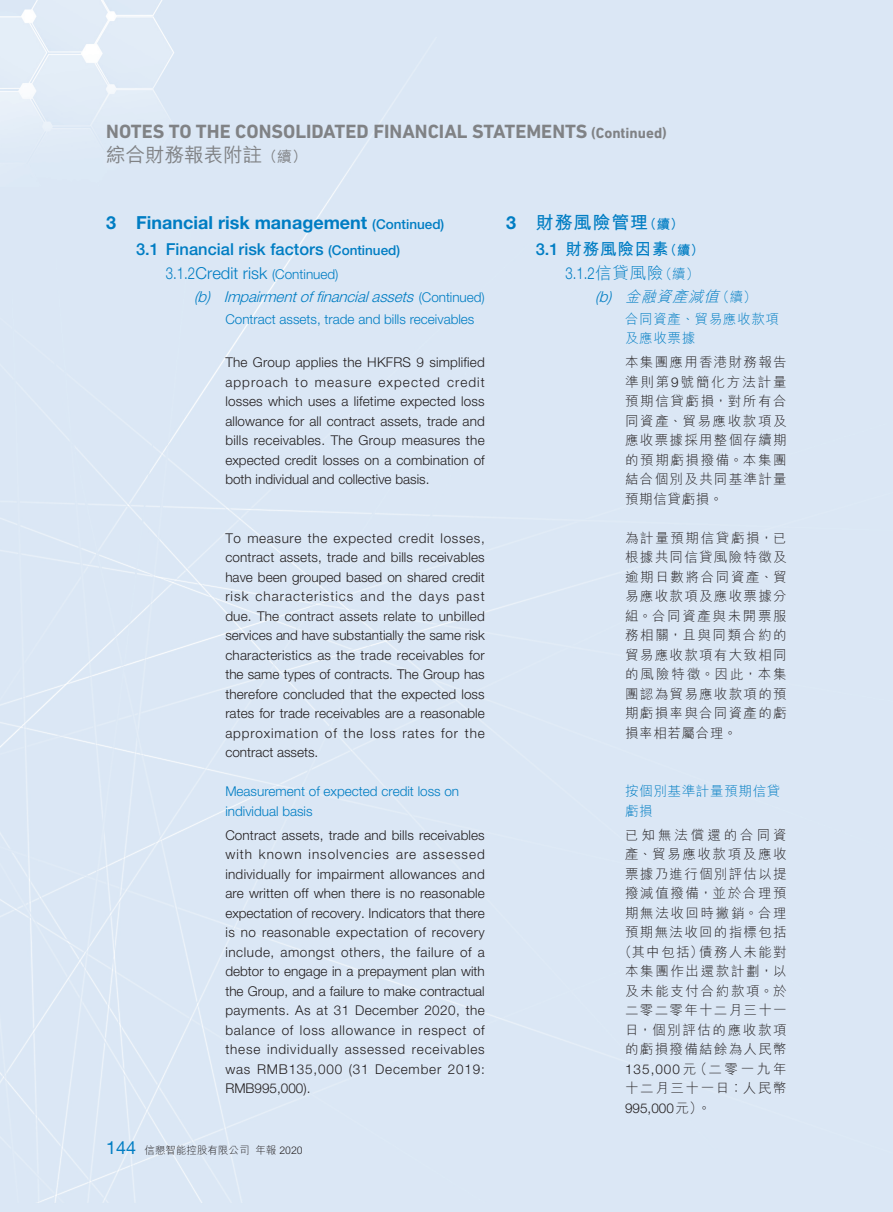
<style>
.page{position:relative;width:893px;height:1212px;background:#dbe7f5}
.page>*{position:absolute;margin:0;border:0;box-sizing:border-box;transform-origin:0 0}
.t1{font:700 19.5px "DIN Next LT Pro";color:#808285}
.t2{font:19.5px "M Hei HK Medium E Ten B5 H";color:#808285}
.t3{font:700 18px "Helvetica Neue LT Std";color:#007dc3}
.t4{font:18px "M Hei HK Bold E Ten B5 H";letter-spacing:.05em;color:#007dc3}
.t5{font:500 16.5px/23.7px "Helvetica Neue LT Std";color:#007dc3}
.t6{font:16.5px "M Hei HK Bold E Ten B5 H";letter-spacing:.05em;color:#007dc3}
.t7{font:300 16.5px "Helvetica Neue LT Std";color:#007dc3;scale:.8 1}
.t8{font:italic 300 15px "Helvetica Neue LT Std";color:#007dc3}
.t9{font:italic 15px "M Hei HK Light E Ten B5 H";color:#007dc3}
.t10{font:300 13.5px/19.5px "Helvetica Neue LT Std";letter-spacing:.005em;color:#231f20;text-align:justify}
.t11{font:13.5px/19.5px "M Hei HK Light E Ten B5 H";letter-spacing:.095em;color:#231f20;text-align:justify}
.t12{font:13.5px/19.5px "M Hei HK Light E Ten B5 H";letter-spacing:.12em;color:#231f20;text-align:center}
.t13{font:300 13.5px/19.5px "Helvetica Neue LT Std";color:#007dc3}
.t14{font:13.5px/19.5px "M Hei HK Light E Ten B5 H";letter-spacing:.05em;color:#007dc3}
.t15{font:10.5px "M Hei HK Light E Ten B5 H";color:#231f20}
.s1{font-size:15px}
.s2{font-weight:500;font-size:13.5px}
.s3{font-size:13.5px}
.s4{font-weight:300}
.s5{font-weight:300;font-size:13.5px}
.s6{font-style:normal;font-size:13.5px}
.s7{font-family:"Helvetica Neue LT Std";font-size:18px;color:#007dc3}
.s8{font-family:"Helvetica Neue LT Std";font-weight:700}
.s9{font-family:"Helvetica Neue LT Std";font-weight:500}
.s10{font-family:"M Hei HK Light E Ten B5 H";font-weight:400}
.s11{font-family:"M Hei HK Light E Ten B5 H";font-weight:400;font-size:13.5px}
.s12{font-family:"Helvetica Neue LT Std";font-weight:300}
</style>
<div class="page">
<h1 class="t1" style="left:106px;top:124px;width:562px">NOTES TO THE CONSOLIDATED FINANCIAL STATEMENTS <span class="s1">(Continued)</span></h1>
<h1 class="t2" style="left:106px;top:147px;width:202px">綜合財務報表附註<span class="s1">（續）</span></h1>
<h2 class="t3" style="left:106px;top:216px;width:340px">3 Financial risk management <span class="s2">(Continued)</span></h2>
<p class="t5" style="left:166px;top:239px;width:236px;text-indent:-30px">3.1 Financial risk factors <span class="s3">(Continued)<br></span><span class="s4">3.1.2Credit risk</span> <span class="s5">(Continued)</span></p>
<p class="t8" style="left:194px;top:291px;width:292px">(b) Impairmentof financialassets <span class="s6">( C o n t i n u e d )</span></p>
<p class="t13" style="left:225px;top:311px;width:251px">Contract assets, trade and bills receivables</p>
<p class="t10" style="left:225px;top:354px;width:261px">The Group applies the HKFRS 9 simplified approach to measure expected credit losses which uses a lifetime expected loss allowance for all contract assets, trade and bills receivables. The Group measures the expected credit losses on a combination of both individual and collective basis.</p>
<p class="t10" style="left:225px;top:529px;width:261px">To measure the expected credit losses, contract assets, trade and bills receivables have been grouped based on shared credit risk characteristics and the days past due. The contract assets relate to unbilled services and have substantially the same risk characteristics as the trade receivables for the same types of contracts. The Group has therefore concluded that the expected loss rates for trade receivables are a reasonable approximation of the loss rates for the contract assets.</p>
<p class="t13" style="left:225px;top:783px;width:235px">Measurement of expected credit loss on individual basis</p>
<p class="t10" style="left:225px;top:826px;width:261px">Contract assets, trade and bills receivables with known insolvencies are assessed individually for impairment allowances and are written off when there is no reasonable expectation of recovery. Indicators that there is no reasonable expectation of recovery include, amongst others, the failure of a debtor to engage in a prepayment plan with the Group, and a failure to make contractual payments. As at 31 December 2020, the balance of loss allowance in respect of these individually assessed receivables was RMB135,000 (31 December 2019:<br>RMB995,000).</p>
<p class="t15" style="left:106px;top:1145px;width:198px"><span class="s7">144</span> 信懇智能控股有限公司 年報 2020</p>
<h2 class="t4" style="left:506px;top:215px;width:179px"><span class="s8">3</span> 財務風險管理<span class="s3">（續）</span></h2>
<p class="t6" style="left:536px;top:243px;width:170px"><span class="s9">3.1</span> 財務風險因素<span class="s3">（續）</span></p>
<p class="t7" style="left:566px;top:267px;width:169px">3.1.2<span class="s10">信貸風險</span><span class="s11">（續）</span></p>
<p class="t9" style="left:595px;top:290px;width:163px"><span class="s12">(b)</span> 金融資產減值<span class="s6">（續）</span></p>
<p class="t14" style="left:625px;top:311px;width:155px">合同資產、貿易應收款項及應收票據</p>
<p class="t11" style="left:625px;top:354px;width:163px">本集團應用香港財務報告準則第<span class="s12">9</span>號簡化方法計量預期信貸虧損，對所有合同資產、貿易應收款項及應收票據採用整個存續期的預期虧損撥備。本集團結合個別及共同基準計量預期信貸虧損。</p>
<p class="t11" style="left:625px;top:530px;width:163px">為計量預期信貸虧損，已根據共同信貸風險特徵及逾期日數將合同資產、貿易應收款項及應收票據分組。合同資產與未開票服務相關，且與同類合約的貿易應收款項有大致相同的風險特徵。因此，本集團認為貿易應收款項的預期虧損率與合同資產的虧損率相若屬合理。</p>
<p class="t14" style="left:625px;top:783px;width:157px">按個別基準計量預期信貸虧損</p>
<p class="t12" style="left:618px;top:826px;width:170px">已知無法償還的合同資產、貿易應收款項及應收票據乃進行個別評估以提撥減值撥備，並於合理預期無法收回時撇銷。合理預期無法收回的指標包括（其中包括）債務人未能對本集團作出還款計劃，以及未能支付合約款項。於二零二零年十二月三十一日，個別評估的應收款項的虧損撥備結餘為人民幣</p>
<p class="t10" style="left:625px;top:1060px;width:163px">135,000 <span class="s10">元（二零一九年</span></p>
<p class="t12" style="left:625px;top:1080px;width:163px">十二月三十一日︰人民幣</p>
<p class="t10" style="left:625px;top:1099px;width:87px">995,000<span class="s10">元）。</span></p>
</div>
